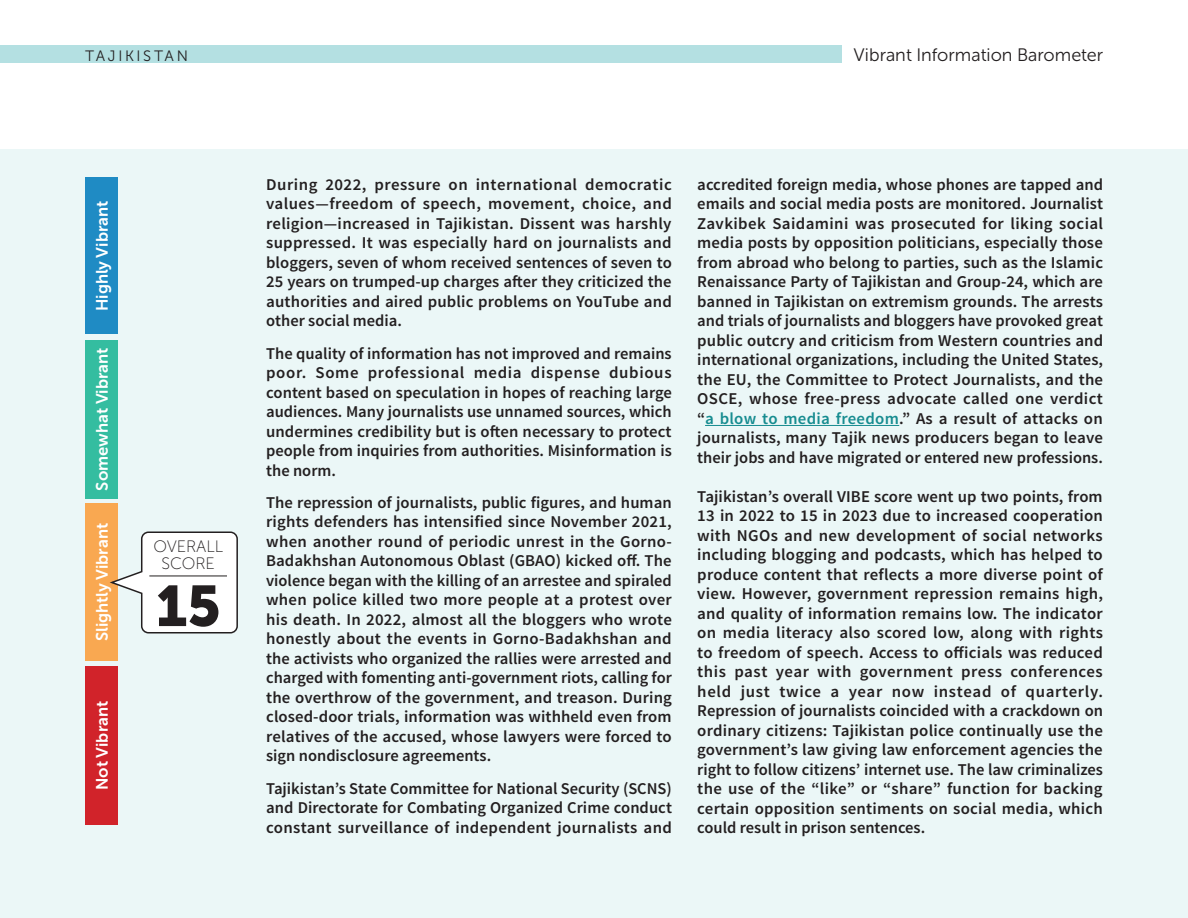
<style>
.page{position:relative;width:1188px;height:918px;background:#fff}
.page>*{position:absolute;margin:0;border:0;box-sizing:border-box;transform-origin:0 0}
.t1{font:57px "Museo Sans Cyrl 900";color:#231f20}
.t2{font:18px "Museo Sans Cyrl 300";color:#231f20}
.t3{font:600 16.5px/19.5px "Source Sans Pro";color:#231f20;text-align:justify}
.Opening_Text{font:16.5px "Museo Sans Cyrl 700";color:#fff}
.t4{font:16.5px/16.5px "Museo Sans Cyrl 100";color:#231f20;text-align:center}
.t5{font:15px "Museo Sans Cyrl 300";letter-spacing:.175em;color:#231f20}
.s1{color:#168c90}
</style>
<div class="page">
<div style="left:0;top:45px;width:842px;height:18px;background:#b4e0e2"></div>
<div style="left:0;top:150px;width:1188px;height:768px;background:#ebf7f7"></div>
<hr style="left:705px;top:425px;width:194px;height:1px;background:#168c90">
<div style="left:85px;top:177px;width:33px;height:157px;background:#1f8bc4"></div>
<div style="left:85px;top:340px;width:33px;height:158px;background:#34bda0"></div>
<div style="left:85px;top:504px;width:33px;height:157px;background:#f9a851"></div>
<div style="left:85px;top:666px;width:33px;height:158px;background:#d1232a"></div>
<svg style="left:110px;top:531px;width:128px;height:103px"></svg>
<hr style="left:149px;top:576px;width:78px;height:1px;background:#231f20">
<p class="t5" style="left:85px;top:48px;width:104px">TAJIKISTAN</p>
<p class="t2" style="left:854px;top:45px;width:251px">Vibrant Information Barometer</p>
<p class="Opening_Text" style="left:93px;top:311px;width:112px;rotate:-90deg">Highly Vibrant</p>
<p class="Opening_Text" style="left:93px;top:491px;width:145px;rotate:-90deg">Somewhat Vibrant</p>
<p class="Opening_Text" style="left:93px;top:641px;width:120px;rotate:-90deg">Slightly Vibrant</p>
<p class="Opening_Text" style="left:93px;top:790px;width:91px;rotate:-90deg">Not Vibrant</p>
<p class="t4" style="left:153px;top:538px;width:71px">OVERALL<br>SCORE</p>
<p class="t1" style="left:156px;top:574px;width:66px">15</p>
<p class="t3" style="left:266px;top:175px;width:407px">During 2022, pressure on international democratic values—freedom of speech, movement, choice, and religion—increased in Tajikistan. Dissent was harshly suppressed. It was especially hard on journalists and bloggers, seven of whom received sentences of seven to 25 years on trumped-up charges after they criticized the authorities and aired public problems on YouTube and other social media.</p>
<p class="t3" style="left:266px;top:344px;width:407px">The quality of information has not improved and remains poor. Some professional media dispense dubious content based on speculation in hopes of reaching large audiences. Many journalists use unnamed sources, which undermines credibility but is often necessary to protect people from inquiries from authorities. Misinformation is the norm.</p>
<p class="t3" style="left:266px;top:493px;width:407px">The repression of journalists, public figures, and human rights defenders has intensified since November 2021, when another round of periodic unrest in the Gorno-Badakhshan Autonomous Oblast (GBAO) kicked off. The violence began with the killing of an arrestee and spiraled when police killed two more people at a protest over his death. In 2022, almost all the bloggers who wrote honestly about the events in Gorno-Badakhshan and the activists who organized the rallies were arrested and charged with fomenting anti-government riots, calling for the overthrow of the government, and treason. During closed-door trials, information was withheld even from relatives of the accused, whose lawyers were forced to sign nondisclosure agreements.</p>
<p class="t3" style="left:266px;top:779px;width:407px">Tajikistan’s State Committee for National Security (SCNS) and Directorate for Combating Organized Crime conduct constant surveillance of independent journalists and</p>
<p class="t3" style="left:697px;top:175px;width:407px">accredited foreign media, whose phones are tapped and emails and social media posts are monitored. Journalist Zavkibek Saidamini was prosecuted for liking social media posts by opposition politicians, especially those from abroad who belong to parties, such as the Islamic Renaissance Party of Tajikistan and Group-24, which are banned in Tajikistan on extremism grounds. The arrests and trials of journalists and bloggers have provoked great public outcry and criticism from Western countries and international organizations, including the United States, the EU, the Committee to Protect Journalists, and the OSCE, whose free-press advocate called one verdict “<span class="s1">a blow to media freedom</span>.” As a result of attacks on journalists, many Tajik news producers began to leave their jobs and have migrated or entered new professions.</p>
<p class="t3" style="left:697px;top:487px;width:407px">Tajikistan’s overall VIBE score went up two points, from 13 in 2022 to 15 in 2023 due to increased cooperation with NGOs and new development of social networks including blogging and podcasts, which has helped to produce content that reflects a more diverse point of view. However, government repression remains high, and quality of information remains low. The indicator on media literacy also scored low, along with rights to freedom of speech. Access to officials was reduced this past year with government press conferences held just twice a year now instead of quarterly.<br>Repression of journalists coincided with a crackdown on ordinary citizens: Tajikistan police continually use the government’s law giving law enforcement agencies the right to follow citizens’ internet use. The law criminalizes the use of the “like” or “share” function for backing certain opposition sentiments on social media, which could result in prison sentences.</p>
</div>
